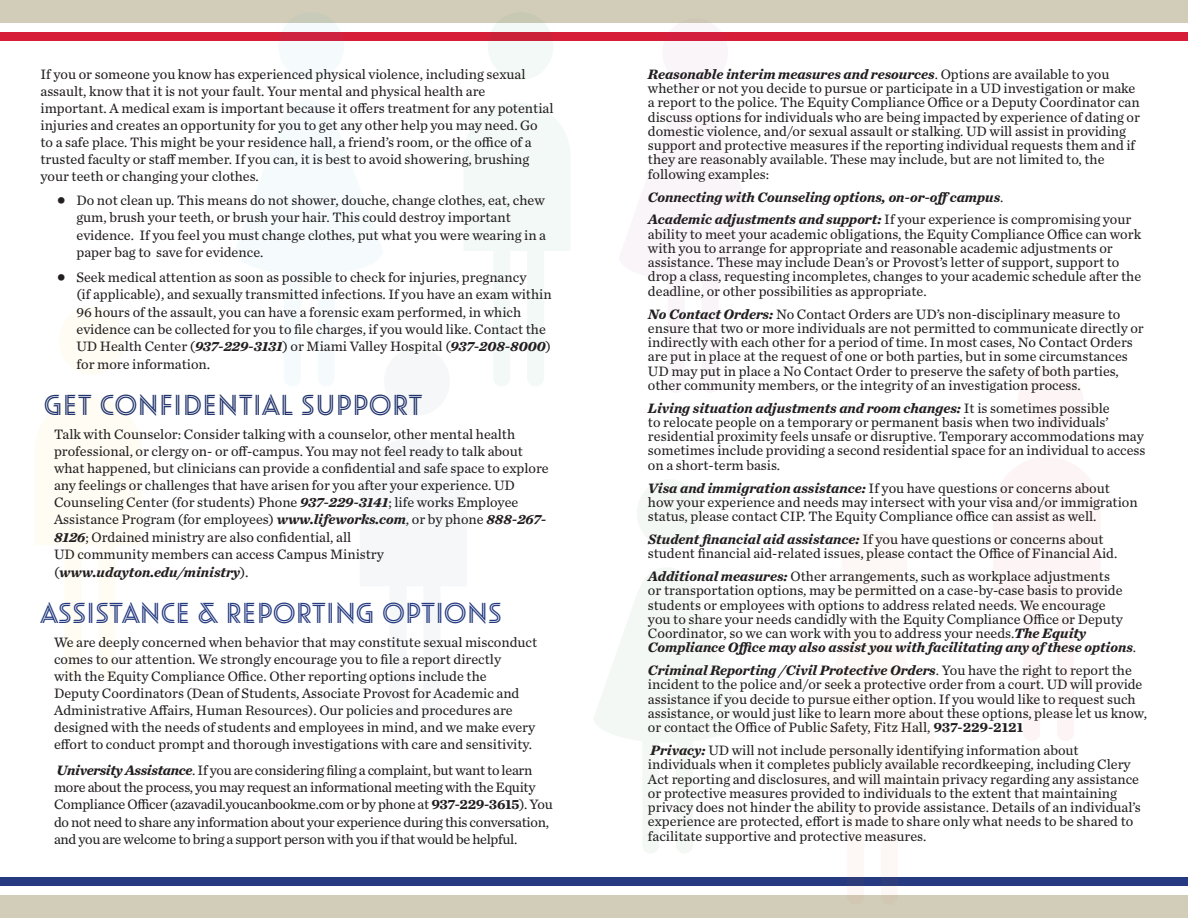
<style>
.page{position:relative;width:1188px;height:918px;background:#fff}
.page>*{position:absolute;margin:0;border:0;box-sizing:border-box;transform-origin:0 0}
.t1{font:33px "Oskar Inline One";letter-spacing:-.01em;color:#253a80}
.t2{font:33px "Oskar Inline One";color:#21336c}
.t3{font:14.25px/14.2px "Chronicle Text G2";color:#231f20}
.t4{font:14.25px/17.1px "Chronicle Text G2";letter-spacing:-.02em;color:#231f20}
.t5{font:italic 700 14.25px/23px "Chronicle Text G2";color:#231f20}
.s1{font-size:24px}
.s2{font-weight:700;font-style:italic}
.s3{font-size:15px}
.s4{font-weight:700}
.s5{font-weight:400;font-style:normal}
</style>
<div class="page">
<div style="left:0;top:0;width:1188px;height:23px;background:#d1cdb9"></div>
<div style="left:0;top:32px;width:1188px;height:8px;background:#d61e39"></div>
<div style="left:0;top:895px;width:1188px;height:23px;background:#d1cdb9"></div>
<div style="left:0;top:878px;width:1188px;height:8px;background:#253a80"></div>
<svg style="left:35px;top:307px;width:106px;height:374px"></svg>
<svg style="left:383px;top:23px;width:188px;height:363px"></svg>
<svg style="left:994px;top:367px;width:106px;height:374px"></svg>
<svg style="left:594px;top:480px;width:147px;height:373px"></svg>
<p class="t3" style="left:40px;top:65px;width:515px;line-height:17.1px">If you or someone you know has experienced physical violence, including sexual assault, know that it is not your fault. Your mental and physical health are important. A medical exam is important because it offers treatment for any potential injuries and creates an opportunity for you to get any other help you may need. Go to a safe place. This might be your residence hall, a friend’s room, or the office of a trusted faculty or staff member. If you can, it is best to avoid showering, brushing your teeth or changing your clothes.</p>
<p class="t3" style="left:76px;top:191px;width:471px;line-height:17.1px;text-indent:-21px"><span class="s1">•</span> Do not clean up. This means do not shower, douche, change clothes, eat, chew gum, brush your teeth, or brush your hair. This could destroy important evidence. If you feel you must change clothes, put what you were wearing in a paper bag to save for evidence.</p>
<p class="t3" style="left:76px;top:268px;width:477px;line-height:17.2px;text-indent:-21px"><span class="s1">•</span> Seek medical attention as soon as possible to check for injuries, pregnancy<br>(if applicable), and sexually transmitted infections. If you have an exam within 96 hours of the assault, you can have a forensic exam performed, in which evidence can be collected for you to file charges, if you would like. Contact the UD Health Center (<span class="s2">937-229-3131</span>) or Miami Valley Hospital (<span class="s2">937-208-8000</span>) for more information<span class="s3">.</span></p>
<h1 class="t2" style="left:44px;top:387px;width:381px">GET CONFIDENTIAL SUPPORT</h1>
<p class="t3" style="left:54px;top:425px;width:496px;line-height:17.2px">Talk with Counselor: Consider talking with a counselor, other mental health professional, or clergy on- or off-campus. You may not feel ready to talk about what happened, but clinicians can provide a confidential and safe space to explore any feelings or challenges that have arisen for you after your experience. UD Counseling Center (for students) Phone <span class="s2">937-229-3141</span>; life works Employee Assistance Program (for employees) <span class="s2">www.lifeworks.com</span>, or by phone <span class="s2">888-267- 8126</span>; Ordained ministry are also confidential, all<br>UD community members can access Campus Ministry (<span class="s2">www.udayton.edu/ministry</span>)<span class="s3">.</span></p>
<h1 class="t1" style="left:40px;top:595px;width:463px">ASSISTANCE &amp; REPORTING OPTIONS</h1>
<p class="t3" style="left:54px;top:633px;width:485px;line-height:17.1px">We are deeply concerned when behavior that may constitute sexual misconduct comes to our attention. We strongly encourage you to file a report directly<br>with the Equity Compliance Office. Other reporting options include the<br>Deputy Coordinators (Dean of Students, Associate Provost for Academic and Administrative Affairs, Human Resources). Our policies and procedures are designed with the needs of students and employees in mind, and we make every effort to conduct prompt and thorough investigations with care and sensitivity.</p>
<p class="t4" style="left:54px;top:761px;width:500px"><span class="s2">University Assistance</span>. If you are considering filing a complaint, but want to learn more about the process, you may request an informational meeting with the Equity Compliance Officer (azavadil.youcanbookme.com or by phone at <span class="s4">937-229-3615</span>). You do not need to share any information about your experience during this conversation, and you are welcome to bring a support person with you if that would be helpful.</p>
<p class="t3" style="left:648px;top:66px;width:493px"><span class="s2">Reasonable interim measures and resources</span>. Options are available to you whether or not you decide to pursue or participate in a UD investigation or make a report to the police. The Equity Compliance Office or a Deputy Coordinator can discuss options for individuals who are being impacted by experience of dating or domestic violence, and/or sexual assault or stalking. UD will assist in providing support and protective measures if the reporting individual requests them and if they are reasonably available. These may include, but are not limited to, the following examples:</p>
<p class="t5" style="left:648px;top:184px;width:485px">Connecting with Counseling options, on-or-offcampus<span class="s5">.<br></span>Academic adjustments and support: <span class="s5">If your experience is compromising your</span></p>
<p class="t3" style="left:648px;top:226px;width:495px">ability to meet your academic obligations, the Equity Compliance Office can work with you to arrange for appropriate and reasonable academic adjustments or assistance. These may include Dean’s or Provost’s letter of support, support to drop a class, requesting incompletes, changes to your academic schedule after the deadline, or other possibilities as appropriate.</p>
<p class="t3" style="left:648px;top:306px;width:497px"><span class="s2">No Contact Orders:</span> No Contact Orders are UD’s non-disciplinary measure to ensure that two or more individuals are not permitted to communicate directly or indirectly with each other for a period of time. In most cases, No Contact Orders are put in place at the request of one or both parties, but in some circumstances UD may put in place a No Contact Order to preserve the safety of both parties, other community members, or the integrity of an investigation process.</p>
<p class="t3" style="left:648px;top:400px;width:499px"><span class="s2">Living situation adjustments and room changes:</span> It is sometimes possible<br>to relocate people on a temporary or permanent basis when two individuals’ residential proximity feels unsafe or disruptive. Temporary accommodations may sometimes include providing a second residential space for an individual to access on a short-term basis.</p>
<p class="t3" style="left:648px;top:480px;width:491px"><span class="s2">Visa and immigration assistance:</span> If you have questions or concerns about how your experience and needs may intersect with your visa and/or immigration status, please contact CIP. The Equity Compliance office can assist as well.</p>
<p class="t3" style="left:648px;top:531px;width:471px"><span class="s2">Student financial aid assistance:</span> If you have questions or concerns about student financial aid-related issues, please contact the Office of Financial Aid.</p>
<p class="t3" style="left:648px;top:568px;width:490px"><span class="s2">Additional measures:</span> Other arrangements, such as workplace adjustments<br>or transportation options, may be permitted on a case-by-case basis to provide students or employees with options to address related needs. We encourage<br>you to share your needs candidly with the Equity Compliance Office or Deputy Coordinator, so we can work with you to address your needs.<span class="s2">The Equity Compliance Office may also assist you with facilitating any of these options</span>.</p>
<p class="t3" style="left:648px;top:663px;width:501px"><span class="s2">Criminal Reporting /Civil Protective Orders</span>. You have the right to report the incident to the police and/or seek a protective order from a court. UD will provide assistance if you decide to pursue either option. If you would like to request such assistance, or would just like to learn more about these options, please let us know, or contact the Office of Public Safety, Fitz Hall, <span class="s4">937-229-2121</span></p>
<p class="t3" style="left:648px;top:742px;width:494px"><span class="s2">Privacy:</span> UD will not include personally identifying information about individuals when it completes publicly available recordkeeping, including Clery Act reporting and disclosures, and will maintain privacy regarding any assistance or protective measures provided to individuals to the extent that maintaining privacy does not hinder the ability to provide assistance. Details of an individual’s experience are protected, effort is made to share only what needs to be shared to facilitate supportive and protective measures.</p>
</div>
